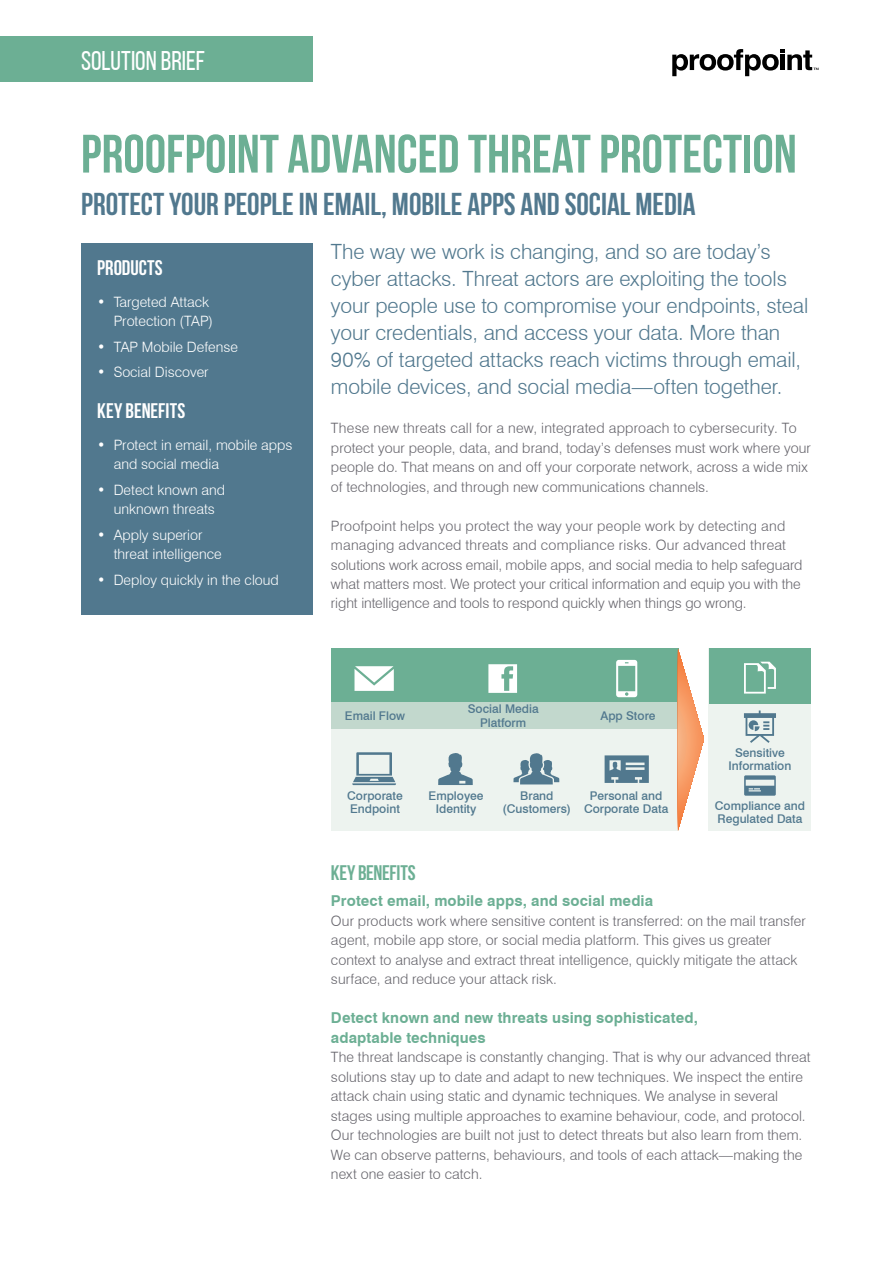
<style>
.page{position:relative;width:893px;height:1263px;background:#fff}
.page>*{position:absolute;margin:0;border:0;box-sizing:border-box;transform-origin:0 0}
.t1{font:700 54px "Bebas Neue";color:#6caf94}
.t2{font:700 31.5px "Bebas Neue";color:#51788e}
.t3{font:27px "Bebas Neue";letter-spacing:-.005em;color:#fff}
.t4{font:300 21px/27px "Swiss 721 BT";letter-spacing:-.005em;color:#51788e}
.t5{font:700 21px "Bebas Neue";color:#fff}
.t6{font:700 21px "Bebas Neue";letter-spacing:-.01em;color:#6caf94}
.t7{font:700 15px/19.5px "Swiss 721 BT";letter-spacing:.005em;color:#6caf94}
.t8{font:300 14.25px/19.5px "Swiss 721 BT";letter-spacing:.005em;color:#66656c}
.t9{font:300 14.25px/19.5px "Swiss 721 BT";color:#fff}
.t10{font:500 12px/13.5px "Swiss 721 BT";color:#51788e;text-align:center}
</style>
<div class="page">
<div style="left:0;top:36px;width:313px;height:46px;background:#6caf94"></div>
<svg style="left:672px;top:49px;width:146px;height:27px"></svg>
<div style="left:81px;top:243px;width:232px;height:371px;background:#51788e"></div>
<div style="left:331px;top:648px;width:347px;height:183px;background:#edf3ef"></div>
<div style="left:709px;top:648px;width:102px;height:183px;background:#edf3ef"></div>
<div style="left:331px;top:648px;width:347px;height:56px;background:#6caf94"></div>
<div style="left:709px;top:648px;width:102px;height:56px;background:#6caf94"></div>
<div style="left:331px;top:703px;width:347px;height:26px;background:#c2d8cd"></div>
<svg style="left:352px;top:752px;width:44px;height:33px"></svg>
<svg style="left:616px;top:660px;width:21px;height:37px"></svg>
<svg style="left:354px;top:666px;width:40px;height:25px"></svg>
<svg style="left:605px;top:755px;width:44px;height:28px"></svg>
<svg style="left:438px;top:753px;width:35px;height:32px"></svg>
<svg style="left:488px;top:664px;width:29px;height:29px"></svg>
<svg style="left:744px;top:775px;width:32px;height:21px"></svg>
<svg style="left:744px;top:662px;width:32px;height:32px"></svg>
<svg style="left:744px;top:710px;width:32px;height:33px"></svg>
<svg style="left:678px;top:648px;width:26px;height:183px"></svg>
<svg style="left:513px;top:753px;width:46px;height:31px"></svg>
<h3 class="t3" style="left:81px;top:46px;width:125px">SOLUTION BRIEF</h3>
<h1 class="t1" style="left:81px;top:124px;width:717px">PROOFPOINT ADVANCED THREAT PROTECTION</h1>
<h2 class="t2" style="left:81px;top:186px;width:616px">PROTECT YOUR PEOPLE IN EMAIL, MOBILE APPS AND SOCIAL MEDIA</h2>
<p class="t4" style="left:331px;top:238px;width:479px">The way we work is changing, and so are today’s cyber attacks. Threat actors are exploiting the tools your people use to compromise your endpoints, steal your credentials, and access your data. More than 90% of targeted attacks reach victims through email, mobile devices, and social media—often together.</p>
<p class="t8" style="left:331px;top:418px;width:481px">These new threats call for a new, integrated approach to cybersecurity. To protect your people, data, and brand, today’s defenses must work where your people do. That means on and off your corporate network, across a wide mix of technologies, and through new communications channels.</p>
<p class="t8" style="left:331px;top:516px;width:473px">Proofpoint helps you protect the way your people work by detecting and managing advanced threats and compliance risks. Our advanced threat solutions work across email, mobile apps, and social media to help safeguard what matters most. We protect your critical information and equip you with the right intelligence and tools to respond quickly when things go wrong.</p>
<h3 class="t5" style="left:97px;top:256px;width:67px">PRODUCTS</h3>
<p class="t9" style="left:97px;top:292px;width:117px;text-align:right">• Targeted Attack<br>Protection (TAP)</p>
<p class="t9" style="left:97px;top:337px;width:142px">• TAP Mobile Defense</p>
<p class="t9" style="left:97px;top:362px;width:113px">• Social Discover</p>
<h3 class="t5" style="left:97px;top:399px;width:90px">KEY BENEFITS</h3>
<p class="t9" style="left:114px;top:435px;width:180px;text-indent:-17px">• Protect in email, mobile apps and social media</p>
<p class="t9" style="left:97px;top:480px;width:129px;text-align:center">• Detect known and unknown threats</p>
<p class="t9" style="left:114px;top:525px;width:110px;text-indent:-17px">• Apply superior threat intelligence</p>
<p class="t9" style="left:97px;top:570px;width:183px">• Deploy quickly in the cloud</p>
<p class="t10" style="left:345px;top:709px;width:62px">Email Flow</p>
<p class="t10" style="left:468px;top:702px;width:72px">Social Media<br>Platform</p>
<p class="t10" style="left:600px;top:709px;width:57px">App Store</p>
<p class="t10" style="left:347px;top:789px;width:57px;text-align:left">Corporate<br>Endpoint</p>
<p class="t10" style="left:429px;top:789px;width:57px">Employee<br>Identity</p>
<p class="t10" style="left:503px;top:789px;width:70px">Brand (Customers)</p>
<p class="t10" style="left:584px;top:789px;width:86px">Personal and<br>Corporate Data</p>
<p class="t10" style="left:729px;top:746px;width:64px">Sensitive<br>Information</p>
<p class="t10" style="left:715px;top:799px;width:92px;text-align:left">Compliance and<br>Regulated Data</p>
<h3 class="t6" style="left:331px;top:861px;width:86px">KEY BENEFITS</h3>
<p class="t7" style="left:331px;top:891px;width:324px">Protect email, mobile apps, and social media</p>
<p class="t8" style="left:331px;top:911px;width:476px">Our products work where sensitive content is transferred: on the mail transfer agent, mobile app store, or social media platform. This gives us greater context to analyse and extract threat intelligence, quickly mitigate the attack surface, and reduce your attack risk.</p>
<p class="t7" style="left:331px;top:1008px;width:368px">Detect known and new threats using sophisticated, adaptable techniques</p>
<p class="t8" style="left:331px;top:1047px;width:481px">The threat landscape is constantly changing. That is why our advanced threat solutions stay up to date and adapt to new techniques. We inspect the entire attack chain using static and dynamic techniques. We analyse in several stages using multiple approaches to examine behaviour, code, and protocol.<br>Our technologies are built not just to detect threats but also learn from them.<br>We can observe patterns, behaviours, and tools of each attack—making the next one easier to catch.</p>
</div>
